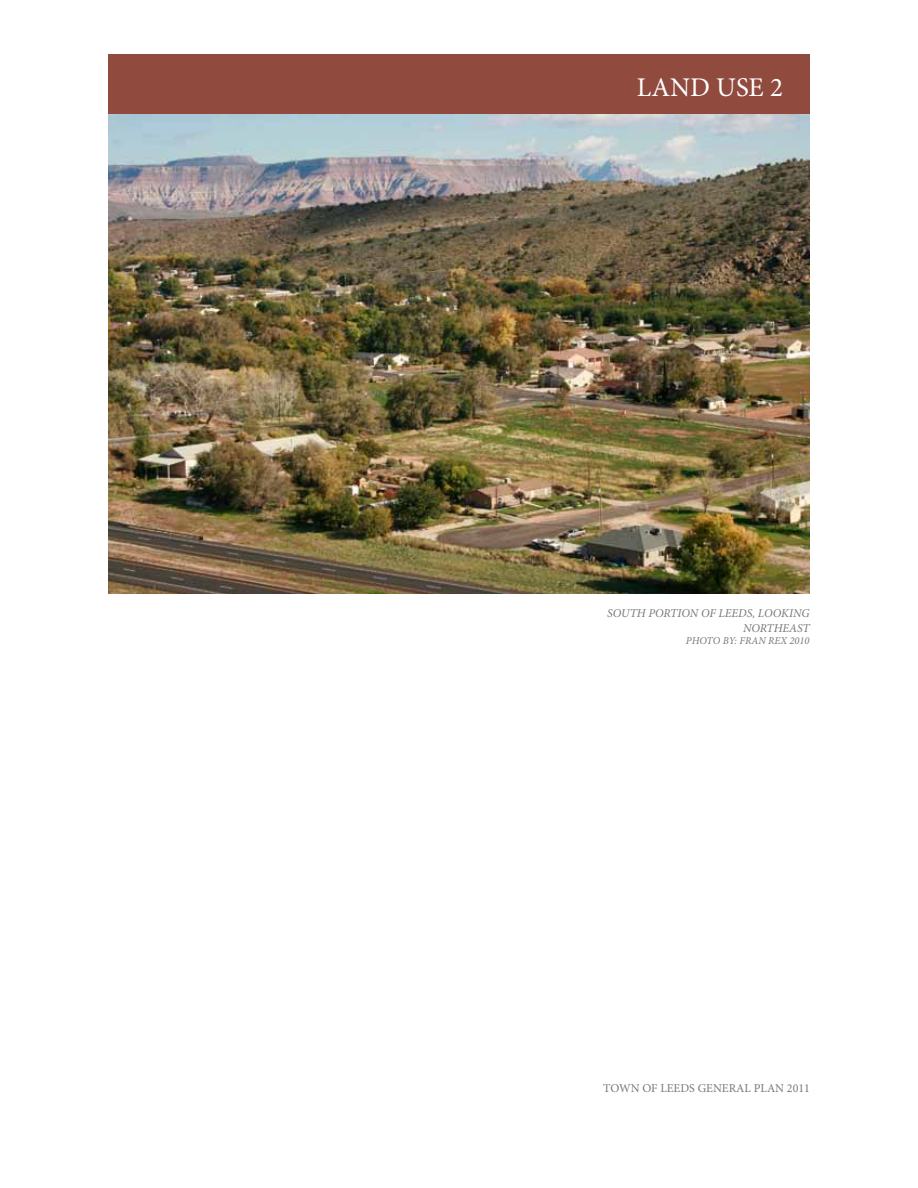
<style>
.page{position:relative;width:918px;height:1188px;background:#fff}
.page>*{position:absolute;margin:0;border:0;box-sizing:border-box;transform-origin:0 0}
.t1{font:27px "Minion Pro";color:#fff}
.t2{font:italic 12px/14.4px "Minion Pro";color:#77787b;text-align:right}
.t3{font:12px "Minion Pro";color:#77787b}
.t4{font:italic 10.5px "Minion Pro";color:#77787b}
</style>
<div class="page">
<div style="left:108px;top:54px;width:702px;height:61px;background:#904a3e"></div>
<img style="left:108px;top:115px;width:702px;height:479px">
<h1 class="t1" style="left:637px;top:69px;width:148px">LAND USE 2</h1>
<p class="t2" style="left:607px;top:606px;width:204px">SOUTH PORTION OF LEEDS, LOOKING<br>NORTHEAST</p>
<p class="t4" style="left:686px;top:634px;width:125px">PHOTO BY: FRAN REX 2010</p>
<p class="t3" style="left:603px;top:1080px;width:208px">TOWN OF LEEDS GENERAL PLAN 2011</p>
</div>
